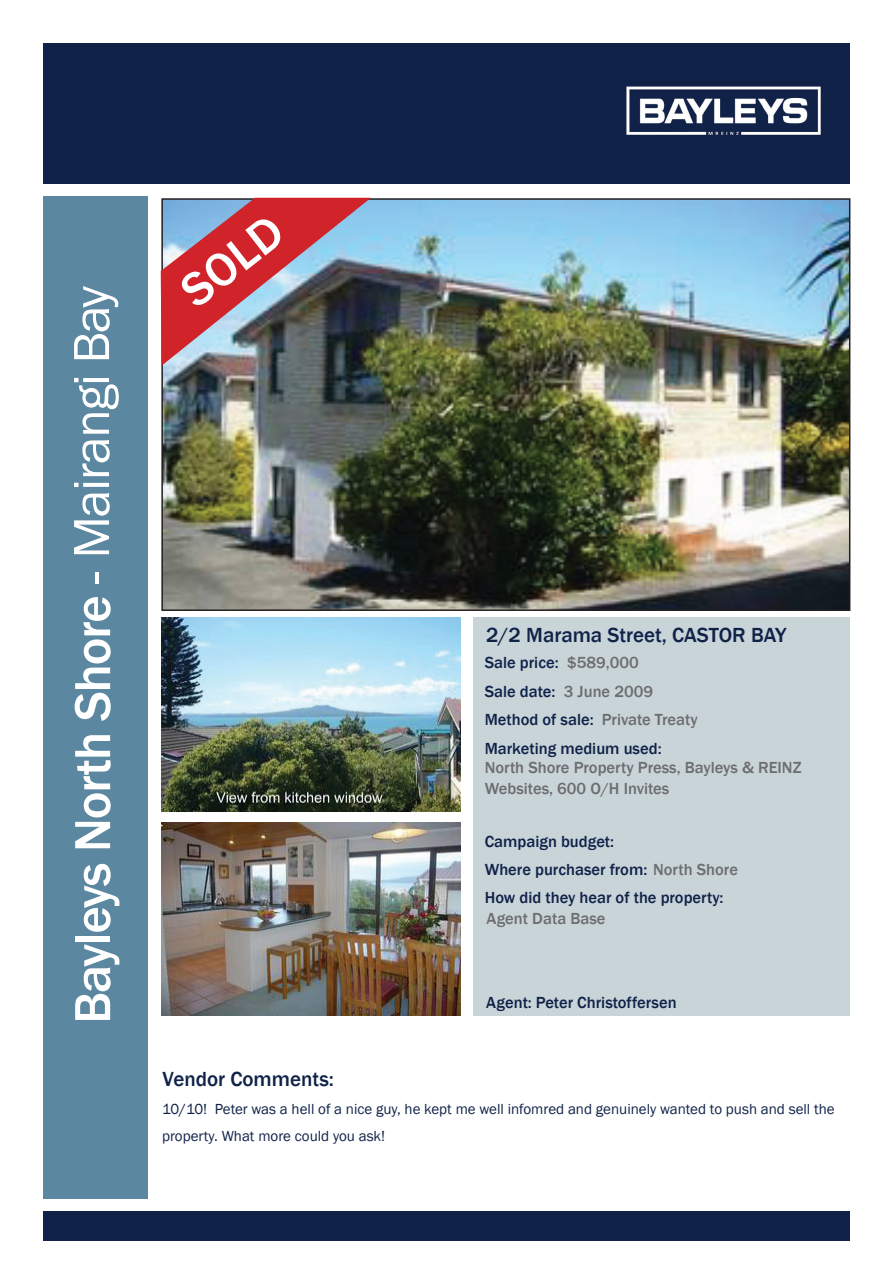
<style>
.page{position:relative;width:893px;height:1263px;background:#fff}
.page>*{position:absolute;margin:0;border:0;box-sizing:border-box;transform-origin:0 0}
.t1{font:500 52.5px "Franklin Gothic";letter-spacing:-.025em;color:#fff}
.t2{font:500 48.75px "Franklin Gothic";color:#fff}
.t3{font:500 21px "Franklin Gothic";color:#102248}
.t4{font:500 16.5px/28.5px "Franklin Gothic";color:#102248}
.t5{font:500 16.5px/28.2px "Franklin Gothic";color:#6c6d70}
.t6{font:15px/27px "Franklin Gothic";color:#102248}
.s1{font-weight:400}
.s2{color:#6c6d70}
</style>
<div class="page">
<div style="left:43px;top:43px;width:807px;height:140px;background:#102248"></div>
<div style="left:43px;top:1211px;width:807px;height:29px;background:#102248"></div>
<div style="left:43px;top:196px;width:105px;height:1003px;background:#5b87a1"></div>
<img style="left:626px;top:86px;width:195px;height:49px">
<img style="left:161px;top:618px;width:300px;height:193px">
<img style="left:161px;top:822px;width:300px;height:194px">
<div style="left:473px;top:617px;width:377px;height:399px;background:#c9d4d9"></div>
<img style="left:164px;top:201px;width:683px;height:407px">
<img style="left:161px;top:198px;width:210px;height:168px">
<h1 class="t1" style="left:60px;top:1024px;width:739px;rotate:-90deg">Bayleys North Shore <span class="s1">- Mairangi Bay</span></h1>
<h2 class="t2" style="left:168px;top:273px;width:117px;rotate:-38deg">SOLD</h2>
<p class="t3" style="left:163px;top:1066px;width:173px">Vendor Comments:</p>
<p class="t3" style="left:486px;top:622px;width:302px">2/2 Marama Street, CASTOR BAY</p>
<p class="t4" style="left:485px;top:648px;width:178px">Sale price: <span class="s2">$589,000<br></span>Sale date:<br>Method of sale:<br>Marketing medium used:</p>
<p class="t5" style="left:602px;top:677px;width:98px;text-indent:-38px">3 June 2009<br>Private Treaty</p>
<p class="t5" style="left:485px;top:757px;width:318px;line-height:21px">North Shore Property Press, Bayleys &amp; REINZ<br>Websites, 600 O/H Invites</p>
<p class="t4" style="left:485px;top:828px;width:255px;line-height:28px">Campaign budget:<br>Where purchaser from: <span class="s2">North Shore<br></span>How did they hear of the property:</p>
<p class="t5" style="left:486px;top:904px;width:121px">Agent Data Base</p>
<p class="t4" style="left:486px;top:988px;width:192px">Agent: Peter Christoffersen</p>
<p class="t6" style="left:162px;top:1096px;width:674px">10/10! Peter was a hell of a nice guy, he kept me well infomred and genuinely wanted to push and sell the property. What more could you ask!</p>
</div>
